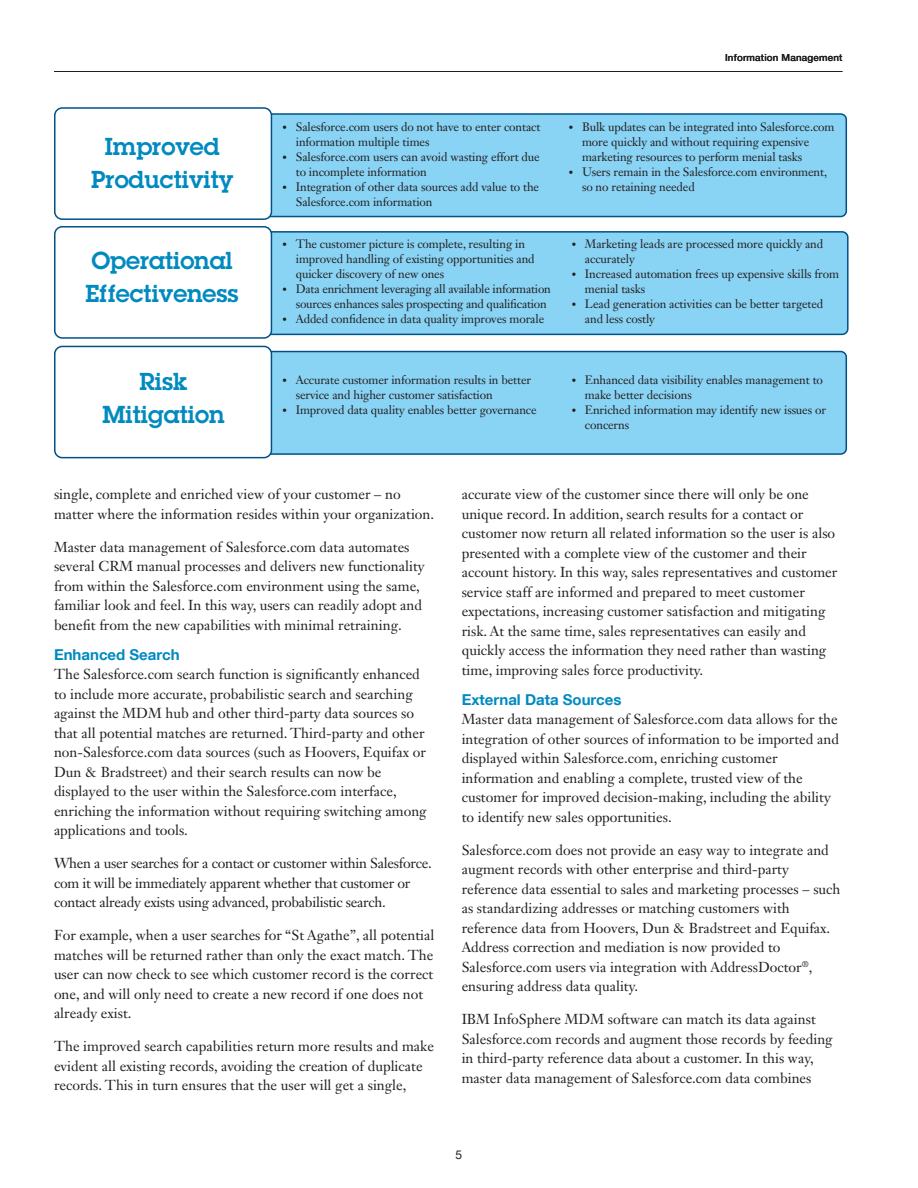
<style>
.page{position:relative;width:918px;height:1188px;background:#fff}
.page>*{position:absolute;margin:0;border:0;box-sizing:border-box;transform-origin:0 0}
._2A_head__color{font:600 24px/33px "Lubalin Graph Std";color:#008ac0;text-align:center}
._2B_sub_head_1__colo{font:700 15px "Helvetica Neue LT Com";color:#008ac0}
._2D_body{font:14.25px/19.5px "Janson Text LT Std";color:#231f20}
._2D_body-2{font:14.25px/19.5px "Janson Text LT Std";letter-spacing:-.02em;color:#231f20}
._2E_body_bulleted_1{font:12px/15px "Janson Text LT Std";letter-spacing:-.01em;color:#231f20}
.t1{font:12px "Helvetica Neue LT Com";color:#231f20}
.t2{font:500 9.75px "Helvetica Neue LT Com";letter-spacing:.02em;color:#231f20}
.s1{font-size:9.75px}
</style>
<div class="page">
<hr style="left:54px;top:71px;width:788px;height:1px;background:#231f20">
<div style="left:257px;top:352px;width:589px;height:102px;background:#89d3f4;border-radius:6px"></div>
<div style="left:257px;top:351px;width:590px;height:104px;border:2px solid #005187;border-radius:6px"></div>
<div style="left:257px;top:232px;width:591px;height:102px;background:#89d3f4;border-radius:6px"></div>
<div style="left:257px;top:231px;width:592px;height:104px;border:2px solid #005187;border-radius:6px"></div>
<div style="left:257px;top:114px;width:589px;height:103px;background:#89d3f4;border-radius:6px"></div>
<div style="left:257px;top:113px;width:590px;height:104px;border:2px solid #005187;border-radius:6px"></div>
<div style="left:55px;top:108px;width:216px;height:111px;background:#fff;border-radius:8px"></div>
<div style="left:54px;top:107px;width:218px;height:113px;border:2px solid #005187;border-radius:8px"></div>
<div style="left:55px;top:227px;width:216px;height:111px;background:#fff;border-radius:8px"></div>
<div style="left:54px;top:226px;width:218px;height:113px;border:2px solid #005187;border-radius:8px"></div>
<div style="left:55px;top:346px;width:216px;height:112px;background:#fff;border-radius:8px"></div>
<div style="left:54px;top:346px;width:218px;height:112px;border:2px solid #005187;border-radius:8px"></div>
<p class="_2A_head__color" style="left:91px;top:130px;width:144px">Improved<br>Productivity</p>
<p class="_2A_head__color" style="left:86px;top:243px;width:154px;text-align:left">Operational<br>Effectiveness</p>
<p class="_2A_head__color" style="left:103px;top:365px;width:123px">Risk<br>Mitigation</p>
<p class="t2" style="left:725px;top:52px;width:119px">Information Management</p>
<p class="_2E_body_bulleted_1" style="left:296px;top:119px;width:246px;text-indent:-14px"><span class="s1">•</span> Salesforce.com users do not have to enter contact information multiple times</p>
<p class="_2E_body_bulleted_1" style="left:296px;top:149px;width:245px;text-indent:-14px"><span class="s1">•</span> Salesforce.com users can avoid wasting effort due to incomplete information</p>
<p class="_2E_body_bulleted_1" style="left:296px;top:179px;width:245px;text-indent:-14px"><span class="s1">•</span> Integration of other data sources add value to the<br>Salesforce.com information</p>
<p class="_2E_body_bulleted_1" style="left:296px;top:236px;width:240px;text-indent:-14px"><span class="s1">•</span> The customer picture is complete, resulting in improved handling of existing opportunities and quicker discovery of new ones</p>
<p class="_2E_body_bulleted_1" style="left:296px;top:281px;width:257px;text-indent:-14px"><span class="s1">•</span> Data enrichment leveraging all available information sources enhances sales prospecting and qualification</p>
<p class="_2E_body_bulleted_1" style="left:282px;top:311px;width:263px"><span class="s1">•</span> Added confidence in data quality improves morale</p>
<p class="_2E_body_bulleted_1" style="left:582px;top:119px;width:254px;text-indent:-14px"><span class="s1">•</span> Bulk updates can be integrated into Salesforce.com more quickly and without requiring expensive marketing resources to perform menial tasks</p>
<p class="_2E_body_bulleted_1" style="left:582px;top:164px;width:247px;text-indent:-14px"><span class="s1">•</span> Users remain in the Salesforce.com environment, so no retaining needed</p>
<p class="_2E_body_bulleted_1" style="left:585px;top:236px;width:240px;text-indent:-14px"><span class="s1">•</span> Marketing leads are processed more quickly and accurately</p>
<p class="_2E_body_bulleted_1" style="left:585px;top:266px;width:256px;text-indent:-14px"><span class="s1">•</span> Increased automation frees up expensive skills from menial tasks</p>
<p class="_2E_body_bulleted_1" style="left:585px;top:296px;width:240px;text-indent:-14px"><span class="s1">•</span> Lead generation activities can be better targeted and less costly</p>
<p class="_2E_body_bulleted_1" style="left:296px;top:373px;width:237px;text-indent:-14px"><span class="s1">•</span> Accurate customer information results in better service and higher customer satisfaction</p>
<p class="_2E_body_bulleted_1" style="left:282px;top:403px;width:256px"><span class="s1">•</span> Improved data quality enables better governance</p>
<p class="_2E_body_bulleted_1" style="left:585px;top:373px;width:240px;text-indent:-14px"><span class="s1">•</span> Enhanced data visibility enables management to make better decisions</p>
<p class="_2E_body_bulleted_1" style="left:585px;top:403px;width:243px;text-indent:-14px"><span class="s1">•</span> Enriched information may identify new issues or concerns</p>
<p class="_2D_body" style="left:54px;top:485px;width:382px">single, complete and enriched view of your customer – no matter where the information resides within your organization.</p>
<p class="_2D_body" style="left:54px;top:537px;width:372px">Master data management of Salesforce.com data automates several CRM manual processes and delivers new functionality from within the Salesforce.com environment using the same, familiar look and feel. In this way, users can readily adopt and benefit from the new capabilities with minimal retraining.</p>
<p class="_2B_sub_head_1__colo" style="left:54px;top:645px;width:127px">Enhanced Search</p>
<p class="_2D_body" style="left:54px;top:665px;width:374px">The Salesforce.com search function is significantly enhanced to include more accurate, probabilistic search and searching against the MDM hub and other third-party data sources so that all potential matches are returned. Third-party and other non-Salesforce.com data sources (such as Hoovers, Equifax or Dun &amp; Bradstreet) and their search results can now be displayed to the user within the Salesforce.com interface, enriching the information without requiring switching among applications and tools.</p>
<p class="_2D_body-2" style="left:54px;top:854px;width:379px">When a user searches for a contact or customer within Salesforce. com it will be immediately apparent whether that customer or contact already exists using advanced, probabilistic search.</p>
<p class="_2D_body" style="left:54px;top:926px;width:382px">For example, when a user searches for “St Agathe”, all potential matches will be returned rather than only the exact match. The user can now check to see which customer record is the correct one, and will only need to create a new record if one does not already exist.</p>
<p class="_2D_body" style="left:54px;top:1037px;width:381px">The improved search capabilities return more results and make evident all existing records, avoiding the creation of duplicate records. This in turn ensures that the user will get a single,</p>
<p class="_2D_body" style="left:462px;top:485px;width:377px">accurate view of the customer since there will only be one unique record. In addition, search results for a contact or customer now return all related information so the user is also presented with a complete view of the customer and their account history. In this way, sales representatives and customer service staff are informed and prepared to meet customer expectations, increasing customer satisfaction and mitigating risk. At the same time, sales representatives can easily and quickly access the information they need rather than wasting time, improving sales force productivity.</p>
<p class="_2B_sub_head_1__colo" style="left:462px;top:690px;width:161px">External Data Sources</p>
<p class="_2D_body" style="left:462px;top:710px;width:379px">Master data management of Salesforce.com data allows for the integration of other sources of information to be imported and displayed within Salesforce.com, enriching customer information and enabling a complete, trusted view of the customer for improved decision-making, including the ability to identify new sales opportunities.</p>
<p class="_2D_body" style="left:462px;top:840px;width:380px">Salesforce.com does not provide an easy way to integrate and augment records with other enterprise and third-party reference data essential to sales and marketing processes – such as standardizing addresses or matching customers with reference data from Hoovers, Dun &amp; Bradstreet and Equifax.<br>Address correction and mediation is now provided to Salesforce.com users via integration with AddressDoctor<sup>®</sup>, ensuring address data quality.</p>
<p class="_2D_body" style="left:462px;top:1010px;width:372px">IBM InfoSphere MDM software can match its data against Salesforce.com records and augment those records by feeding in third-party reference data about a customer. In this way, master data management of Salesforce.com data combines</p>
<p class="t1" style="left:456px;top:1148px;width:8px">5</p>
</div>
